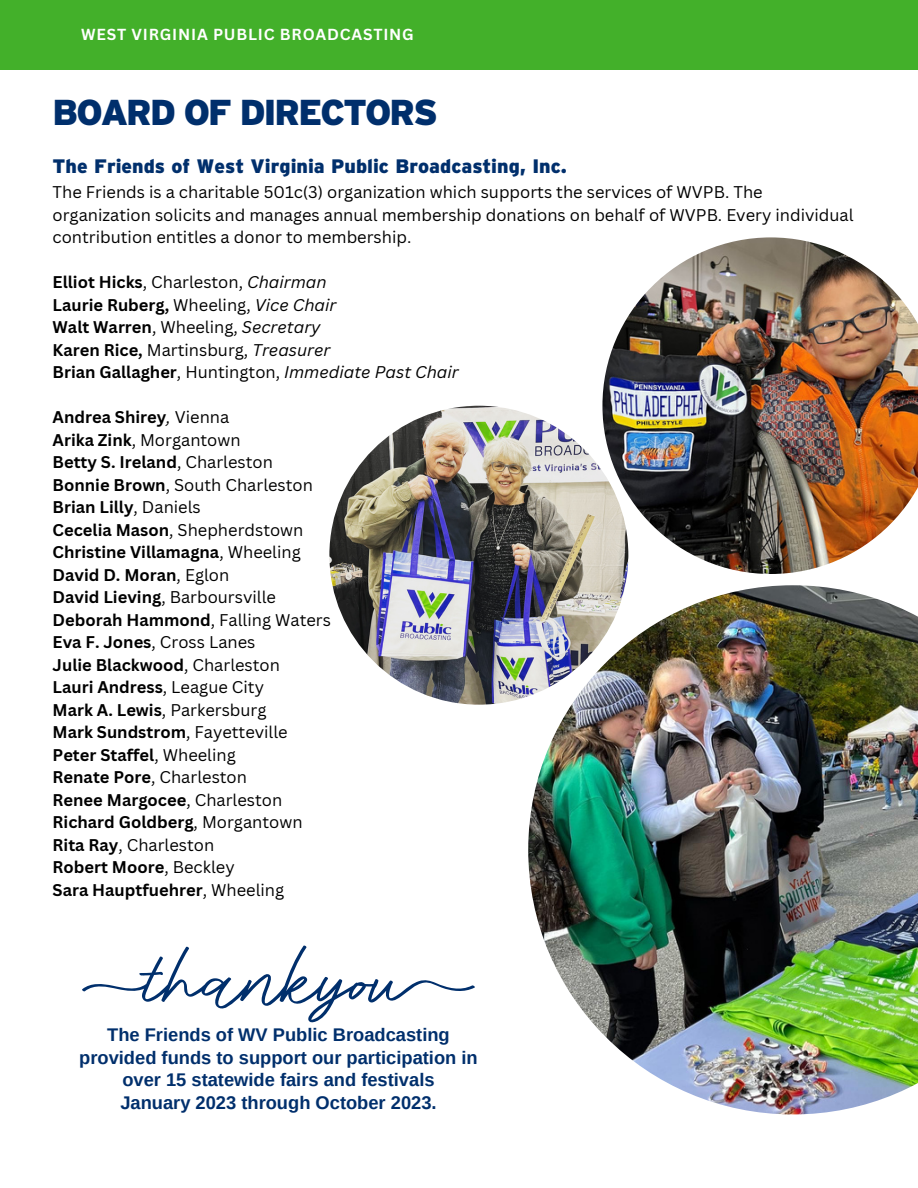
<style>
.page{position:relative;width:918px;height:1188px;background:#fff}
.page>*{position:absolute;margin:0;border:0;box-sizing:border-box;transform-origin:0 0}
.t1{font:900 36px "PBS Explorer";letter-spacing:-.055em;color:#002f6c}
.t2{font:900 19.5px "PBS Explorer";color:#002f6c}
.t3{font:700 18.3px/22.5px "Arimo";color:#002f6c;text-align:center}
.t4{font:16.5px/22.5px "Canva Sans";color:#000}
.t5{font:700 16.5px "Canva Sans";color:#000}
.t6{font:italic 16.5px "Canva Sans";color:#000}
.t7{font:700 15.6px "Canva Sans";letter-spacing:.05em;color:#fff}
.s1{font-weight:700}
.s2{font-style:italic}
.s3{font-weight:400}
.s4{font-weight:400;font-style:italic}
.s5{font-weight:700;font-style:normal}
.s6{font-style:normal}
</style>
<div class="page">
<div style="left:0;top:0;width:918px;height:70px;background:#43b02a"></div>
<img style="left:602px;top:237px;width:316px;height:337px">
<img style="left:528px;top:585px;width:390px;height:529px">
<img style="left:329px;top:406px;width:299px;height:299px;border-radius:50%">
<svg style="left:82px;top:945px;width:393px;height:78px"></svg>
<p class="t7" style="left:81px;top:23px;width:334px">WEST VIRGINIA PUBLIC BROADCASTING</p>
<p class="t1" style="left:53px;top:91px;width:387px">BOARD OF DIRECTORS</p>
<p class="t2" style="left:53px;top:155px;width:516px">The Friends of West Virginia Public Broadcasting, Inc.</p>
<p class="t4" style="left:53px;top:181px;width:803px">The Friends is a charitable 501c(3) organization which supports the services of WVPB. The organization solicits and manages annual membership donations on behalf of WVPB. Every individual contribution entitles a donor to membership.</p>
<p class="t4" style="left:53px;top:271px;width:276px"><span class="s1">Elliot Hicks</span>, Charleston, <span class="s2">Chairman</span></p>
<p class="t5" style="left:53px;top:293px;width:285px">Laurie Ruberg, <span class="s3">Wheeling,</span> <span class="s4">Vice Chair</span></p>
<p class="t5" style="left:53px;top:316px;width:269px">Walt Warren<span class="s3">, Wheeling,</span> <span class="s4">Secretary</span></p>
<p class="t4" style="left:53px;top:338px;width:279px"><span class="s1">Karen Rice,</span> Martinsburg, <span class="s2">Treasurer</span></p>
<p class="t6" style="left:53px;top:361px;width:408px"><span class="s5">Brian Gallagher</span><span class="s6">, Huntington,</span> Immediate Past Chair</p>
<p class="t5" style="left:53px;top:406px;width:178px">Andrea Shirey<span class="s4">,</span> <span class="s3">Vienna</span></p>
<p class="t4" style="left:53px;top:428px;width:190px"><span class="s1">Arika Zink</span>, Morgantown</p>
<p class="t5" style="left:53px;top:451px;width:222px">Betty S. Ireland<span class="s3">, Charleston</span></p>
<p class="t4" style="left:53px;top:473px;width:262px"><span class="s1">Bonnie Brown</span>, South Charleston</p>
<p class="t5" style="left:53px;top:496px;width:150px">Brian Lilly<span class="s3">, Daniels</span></p>
<p class="t4" style="left:53px;top:518px;width:252px"><span class="s1">Cecelia Mason</span>, Shepherdstown</p>
<p class="t5" style="left:53px;top:541px;width:250px">Christine Villamagna<span class="s3">, Wheeling</span></p>
<p class="t5" style="left:53px;top:563px;width:178px">David D. Moran<span class="s3">, Eglon</span></p>
<p class="t4" style="left:53px;top:586px;width:225px"><span class="s1">David Lieving</span>, Barboursville</p>
<p class="t5" style="left:53px;top:608px;width:280px">Deborah Hammond<span class="s3">, Falling Waters</span></p>
<p class="t4" style="left:53px;top:631px;width:204px"><span class="s1">Eva F. Jones</span>, Cross Lanes</p>
<p class="t5" style="left:53px;top:653px;width:229px">Julie Blackwood<span class="s3">, Charleston</span></p>
<p class="t5" style="left:53px;top:676px;width:213px">Lauri Andress<span class="s3">, League City</span></p>
<p class="t4" style="left:53px;top:698px;width:216px"><span class="s1">Mark A. Lewis</span>, Parkersburg</p>
<p class="t5" style="left:53px;top:721px;width:237px">Mark Sundstrom<span class="s3">, Fayetteville</span></p>
<p class="t5" style="left:53px;top:743px;width:185px">Peter Staffel<span class="s3">, Wheeling</span></p>
<p class="t4" style="left:53px;top:766px;width:196px"><span class="s1">Renate Pore</span>, Charleston</p>
<p class="t5" style="left:53px;top:788px;width:231px">Renee Margocee<span class="s3">, Charleston</span></p>
<p class="t5" style="left:53px;top:811px;width:252px">Richard Goldberg<span class="s3">, Morgantown</span></p>
<p class="t4" style="left:53px;top:833px;width:163px"><span class="s1">Rita Ray</span>, Charleston</p>
<p class="t5" style="left:53px;top:856px;width:184px">Robert Moore<span class="s3">, Beckley</span></p>
<p class="t5" style="left:53px;top:878px;width:233px">Sara Hauptfuehrer<span class="s3">, Wheeling</span></p>
<p class="t3" style="left:79px;top:1024px;width:400px">The Friends of WV Public Broadcasting provided funds to support our participation in over 15 statewide fairs and festivals</p>
<p class="t3" style="left:120px;top:1091px;width:318px">January 2023 through October 2023.</p>
</div>
